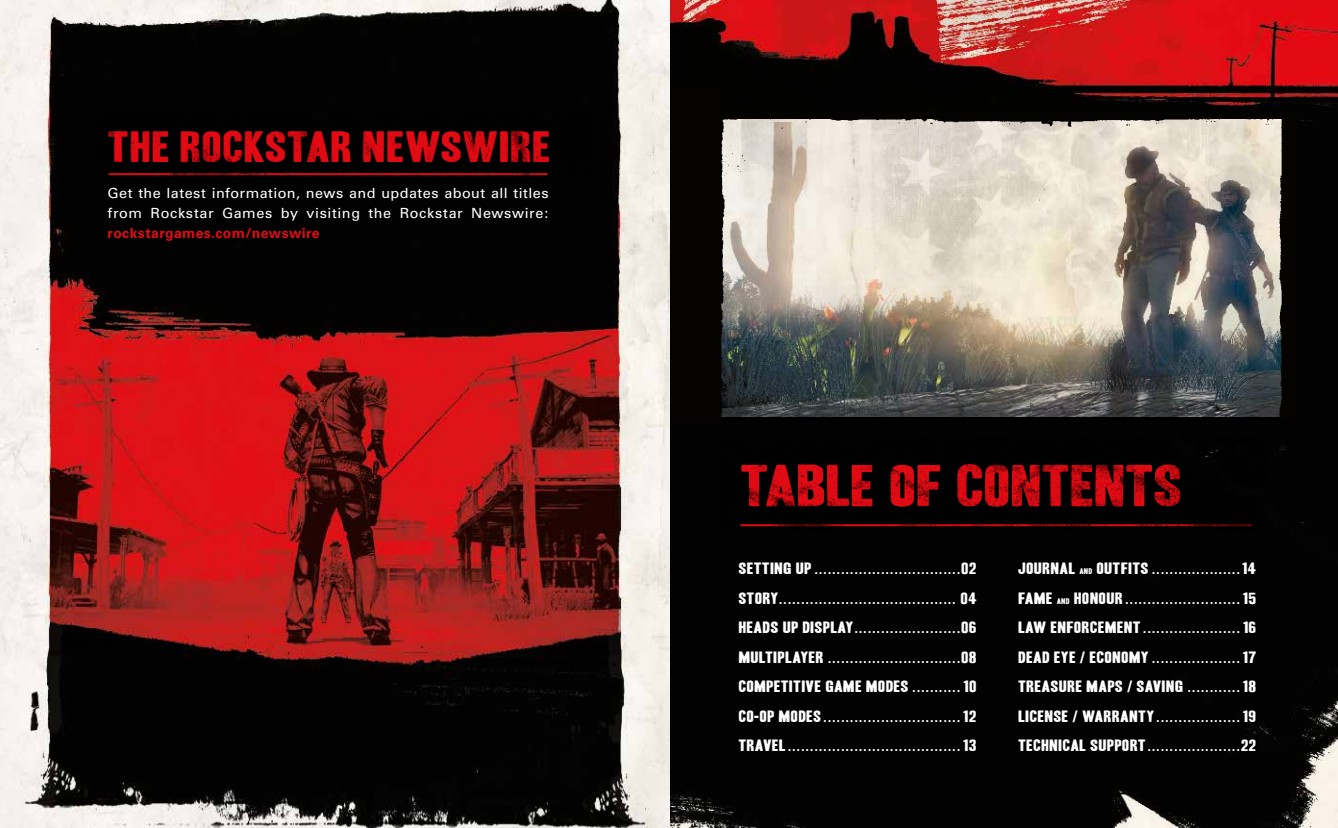
<style>
.page{position:relative;width:1338px;height:828px;background:#fff}
.page>*{position:absolute;margin:0;border:0;box-sizing:border-box;transform-origin:0 0}
.t1{font:57.2px "RDR Ultra Headline";letter-spacing:-.01em;color:#e50b14}
.t2{font:42.6px "RDR Ultra Headline";letter-spacing:.005em;color:#e50b14}
.t3{font:16px/29.6px "Univers";color:#fff;text-align:justify}
.t4{font:16px "RDR Ultra Headline";letter-spacing:.02em;color:#fff}
.t5{font:14px/20px "Univers";letter-spacing:.035em;color:#fff}
.t6{font:700 14px "Univers";letter-spacing:.025em;color:#e50b14}
.s1{font-family:"RDR Ultra Headline"}
.s2{font-family:"Univers"}
.s3{font-family:"Impact"}
.s4{font-family:"RDR Ultra Headline";font-size:8px}
</style>
<div class="page">
<img style="left:0;top:0;width:1338px;height:828px">
<img style="left:720px;top:113px;width:576px;height:307px">
<div style="left:669px;top:84px;width:51px;height:340px;background:#040301"></div>
<div style="left:720px;top:439px;width:548px;height:92px;background:#010101"></div>
<div style="left:94px;top:113px;width:501px;height:67px;background:#010101"></div>
<h2 class="t2" style="left:108px;top:122px;width:444px">THE ROCKSTAR NEWSWIRE</h2>
<p class="t5" style="left:108px;top:183px;width:443px">Get the latest information, news and updates about all titles from Rockstar Games by visiting the Rockstar Newswire:</p>
<p class="t6" style="left:108px;top:225px;width:214px">rockstargames.com/newswire</p>
<h1 class="t1" style="left:740px;top:453px;width:444px">TABLE OF CONTENTS</h1>
<p class="t3" style="left:738px;top:554px;width:239px"><span class="s1">SETTING UP</span> .................................<span class="s1">02<br>STORY</span>........................................ <span class="s1">04<br>HEADS UP DISPLAY</span>........................<span class="s1">06<br>MULTIPLAYER</span> ..............................<span class="s1">08</span></p>
<p class="t4" style="left:738px;top:677px;width:239px">COMPETITIVE GAME MODES <span class="s2">...........</span> 10</p>
<p class="t3" style="left:738px;top:701px;width:240px"><span class="s1">CO</span><span class="s3">-</span><span class="s1">OP MODES</span>...............................<span class="s1">12<br>TRAVEL</span> .......................................<span class="s1">13</span></p>
<p class="t3" style="left:1018px;top:554px;width:240px"><span class="s1">JOURNAL</span> <span class="s4">AND</span> <span class="s1">OUTFITS</span> ....................<span class="s1">14<br>FAME</span> <span class="s4">AND</span> <span class="s1">HONOUR</span> ..........................<span class="s1">15<br>LAW ENFORCEMENT</span>...................... <span class="s1">16<br>DEAD EYE / ECONOMY</span> ....................<span class="s1">17</span></p>
<p class="t4" style="left:1018px;top:677px;width:239px">TREASURE&lt;MAPS / SAVING <span class="s2">............</span>18</p>
<p class="t3" style="left:1018px;top:701px;width:240px"><span class="s1">LICENSE / WARRANTY</span>...................<span class="s1">19<br>TECHNICAL SUPPORT</span>.....................<span class="s1">22</span></p>
</div>
